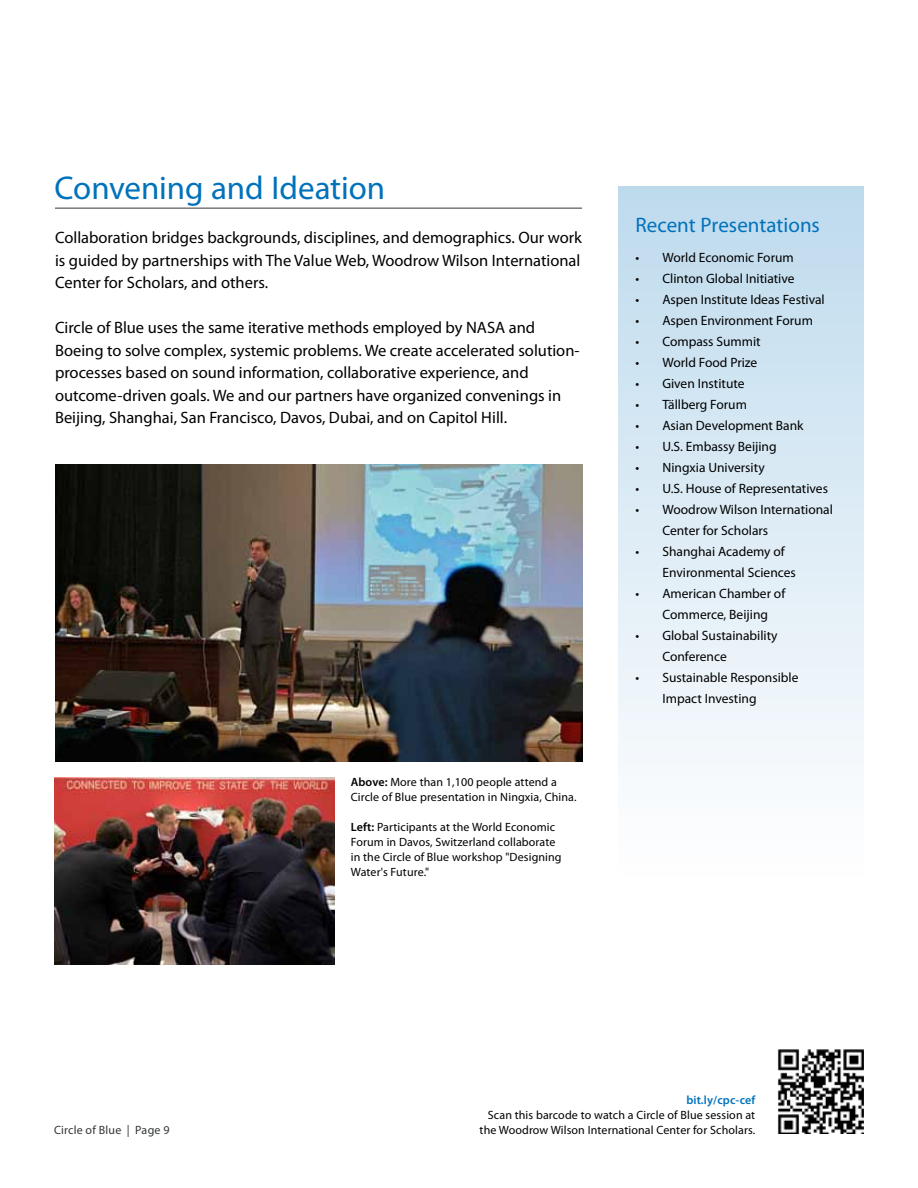
<style>
.page{position:relative;width:918px;height:1188px;background:#fff}
.page>*{position:absolute;margin:0;border:0;box-sizing:border-box;transform-origin:0 0}
.t1{font:33px "Myriad Pro";letter-spacing:-.005em;color:#0072bb}
.t2{font:21px "Myriad Pro";color:#0072bb}
.t3{font:16.5px/22.5px "Myriad Pro";color:#000;text-align:justify}
.t4{font:13.5px/21px "Myriad Pro";color:#000}
.t5{font:12px/15px "Myriad Pro";letter-spacing:.01em;color:#000}
.t6{font:12px "Myriad Pro";letter-spacing:.015em;color:#333637}
.t7{font:600 12px "Myriad Pro";letter-spacing:.01em;color:#0072bb}
.s1{font-weight:600}
</style>
<div class="page">
<hr style="left:55px;top:208px;width:527px;height:1px;background:#333637">
<div style="left:618px;top:187px;width:246px;height:695px;background:linear-gradient(to bottom,#bedaed,#fff)"></div>
<img style="left:777px;top:1049px;width:87px;height:85px">
<img style="left:54px;top:777px;width:280px;height:188px">
<img style="left:55px;top:464px;width:528px;height:297px">
<h1 class="t1" style="left:55px;top:167px;width:332px">Convening and Ideation</h1>
<p class="t3" style="left:55px;top:226px;width:528px">Collaboration bridges backgrounds, disciplines, and demographics. Our work is guided by partnerships with The Value Web, Woodrow Wilson International Center for Scholars, and others.</p>
<p class="t3" style="left:55px;top:316px;width:526px;text-align:left">Circle of Blue uses the same iterative methods employed by NASA and Boeing to solve complex, systemic problems. We create accelerated solution&shy;processes based on sound information, collaborative experience, and outcome-driven goals. We and our partners have organized convenings in Beijing, Shanghai, San Francisco, Davos, Dubai, and on Capitol Hill.</p>
<p class="t5" style="left:351px;top:774px;width:227px"><span class="s1">Above:</span> More than 1,100 people attend a<br>Circle of Blue presentation in Ningxia, China.</p>
<p class="t5" style="left:351px;top:819px;width:212px"><span class="s1">Left:</span> Participants at the World Economic Forum in Davos, Switzerland collaborate in the Circle of Blue workshop "Designing Water's Future."</p>
<p class="t2" style="left:635px;top:212px;width:186px">Recent Presentations</p>
<p class="t4" style="left:635px;top:247px;width:160px">• World Economic Forum</p>
<p class="t4" style="left:635px;top:268px;width:161px">• Clinton Global Initiative</p>
<p class="t4" style="left:635px;top:289px;width:191px">• Aspen Institute Ideas Festival</p>
<p class="t4" style="left:635px;top:310px;width:179px">• Aspen Environment Forum</p>
<p class="t4" style="left:635px;top:331px;width:127px">• Compass Summit</p>
<p class="t4" style="left:635px;top:352px;width:124px">• World Food Prize</p>
<p class="t4" style="left:635px;top:373px;width:111px">• Given Institute</p>
<p class="t4" style="left:635px;top:394px;width:113px">• Tällberg Forum</p>
<p class="t4" style="left:635px;top:415px;width:170px">• Asian Development Bank</p>
<p class="t4" style="left:635px;top:436px;width:143px">• U.S. Embassy Beijing</p>
<p class="t4" style="left:635px;top:457px;width:131px">• Ningxia University</p>
<p class="t4" style="left:635px;top:478px;width:194px">• U.S. House of Representatives</p>
<p class="t4" style="left:662px;top:499px;width:172px;text-indent:-27px">• Woodrow Wilson International<br>Center for Scholars</p>
<p class="t4" style="left:662px;top:541px;width:135px;text-indent:-27px">• Shanghai Academy of<br>Environmental Sciences</p>
<p class="t4" style="left:662px;top:583px;width:124px;text-indent:-27px">• American Chamber of<br>Commerce, Beijing</p>
<p class="t4" style="left:662px;top:625px;width:117px;text-indent:-27px">• Global Sustainability<br>Conference</p>
<p class="t4" style="left:662px;top:667px;width:138px;text-indent:-27px">• Sustainable Responsible<br>Impact Investing</p>
<p class="t6" style="left:54px;top:1123px;width:117px">Circle of Blue | Page 9</p>
<p class="t7" style="left:686px;top:1092px;width:70px">bit.ly/cpc-cef</p>
<p class="t5" style="left:480px;top:1107px;width:277px;text-align:right">Scan this barcode to watch a Circle of Blue session at the Woodrow Wilson International Center for Scholars.</p>
</div>
